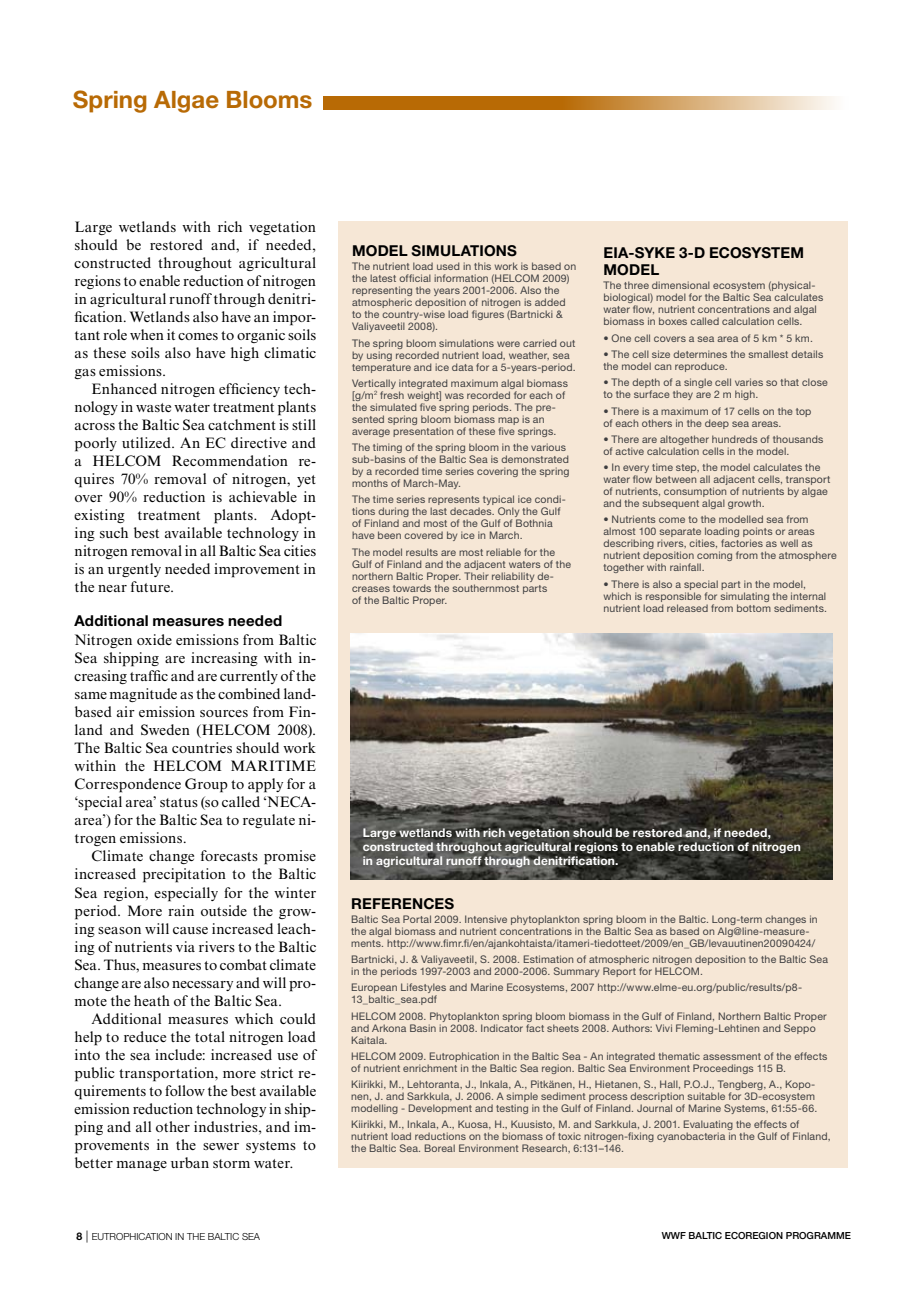
<style>
.page{position:relative;width:919px;height:1289px;background:#fff}
.page>*{position:absolute;margin:0;border:0;box-sizing:border-box;transform-origin:0 0}
.t1{font:700 24px "Helvetica Neue LT Std";color:#b86a05}
.t2{font:15px/18px "Times New Roman MT Std";letter-spacing:.01em;color:#000;text-align:justify}
.t3{font:700 15px/17.5px "Helvetica Neue LT Std";letter-spacing:.015em;color:#000}
.t4{font:700 12px/14.2px "Helvetica Neue LT Std";letter-spacing:.015em;color:#fff}
.t5{font:10.5px/12px "Helvetica Neue LT Std";letter-spacing:.02em;color:#3e3e40}
.t6{font:300 9.75px "Helvetica Neue LT Std";color:#000}
.t7{font:500 9.75px "Helvetica Neue LT Std";color:#000}
.s1{font-weight:700;font-size:10.5px}
.s2{font-size:12px}
</style>
<div class="page">
<div style="left:338px;top:221px;width:509px;height:946px;background:#f6e7d6"></div>
<img style="left:351px;top:634px;width:481px;height:245px">
<svg style="left:323px;top:96px;width:512px;height:14px;background:#c98f44"></svg>
<h1 class="t1" style="left:73px;top:85px;width:241px">Spring Algae Blooms</h1>
<p class="t2" style="left:75px;top:217px;width:243px">Large wetlands with rich vegetation should be restored and, if needed, constructed throughout agricultural regions to enable reduction of nitrogen in agricultural runoff through denitri&shy;fication. Wetlands also have an impor&shy;tant role when it comes to organic soils as these soils also have high climatic gas emissions.</p>
<p class="t2" style="left:75px;top:379px;width:243px;text-indent:17px">Enhanced nitrogen efficiency tech&shy;nology in waste water treatment plants across the Baltic Sea catchment is still poorly utilized. An EC directive and a HELCOM Recommendation re&shy;quires 70% removal of nitrogen, yet over 90% reduction is achievable in existing treatment plants. Adopt&shy;ing such best available technology in nitrogen removal in all Baltic Sea cities is an urgently needed improvement in the near future.</p>
<h2 class="t3" style="left:75px;top:612px;width:209px">Additional measures needed</h2>
<p class="t2" style="left:75px;top:631px;width:243px">Nitrogen oxide emissions from Baltic Sea shipping are increasing with in&shy;creasing traffic and are currently of the same magnitude as the combined land&shy;based air emission sources from Fin&shy;land and Sweden (HELCOM 2008).<br>The Baltic Sea countries should work within the HELCOM MARITIME Correspondence Group to apply for a ‘special area’ status (so called ‘NECA&shy;area’) for the Baltic Sea to regulate ni&shy;trogen emissions.</p>
<p class="t2" style="left:75px;top:847px;width:243px;text-indent:17px">Climate change forecasts promise increased precipitation to the Baltic Sea region, especially for the winter period. More rain outside the grow&shy;ing season will cause increased leach&shy;ing of nutrients via rivers to the Baltic Sea. Thus, measures to combat climate change are also necessary and will pro&shy;mote the heath of the Baltic Sea.</p>
<p class="t2" style="left:75px;top:1009px;width:243px;text-indent:17px">Additional measures which could help to reduce the total nitrogen load into the sea include: increased use of public transportation, more strict re&shy;quirements to follow the best available emission reduction technology in ship&shy;ping and all other industries, and im&shy;provements in the sewer systems to better manage urban storm water.</p>
<h2 class="t3" style="left:352px;top:241px;width:110px">Model simulat</h2>
<h2 class="t3" style="left:479px;top:241px;width:28px">ions</h2>
<p class="t5" style="left:352px;top:260px;width:226px">The nutrient load used in this work is based on the latest official information (HELCOM 2009) representing the years 2001-2006. Also the atmospheric deposition of nitrogen is added to the country-wise load figures (Bartnicki &amp; Valiyaveetil 2008).</p>
<p class="t5" style="left:352px;top:337px;width:225px">The spring bloom simulations were carried out by using recorded nutrient load, weather, sea temperature and ice data for a 5-years-period.</p>
<p class="t5" style="left:352px;top:377px;width:217px">Vertically integrated maximum algal biomass [g/m<sup>2</sup> fresh weight] was recorded for each of the simulated five spring periods. The pre&shy;sented spring bloom biomass map is an average presentation of these five springs.</p>
<p class="t5" style="left:352px;top:441px;width:219px">The timing of the spring bloom in the various sub-basins of the Baltic Sea is demonstrated by a recorded time series covering the spring months of March-May.</p>
<p class="t5" style="left:352px;top:493px;width:215px">The time series represents typical ice condi&shy;tions during the last decades. Only the Gulf of Finland and most of the Gulf of Bothnia have been covered by ice in March.</p>
<p class="t5" style="left:352px;top:546px;width:220px">The model results are most reliable for the Gulf of Finland and the adjacent waters of the northern Baltic Proper. Their reliability de&shy;creases towards the southernmost parts<br>of the Baltic Proper.</p>
<h2 class="t3" style="left:603px;top:243px;width:200px">EIA-syke 3-D ecosystem model</h2>
<p class="t5" style="left:603px;top:279px;width:221px">The three dimensional ecosystem (physical&shy;biological) model for the Baltic Sea calculates water flow, nutrient concentrations and algal biomass in boxes called calculation cells.</p>
<p class="t5" style="left:603px;top:332px;width:211px">• One cell covers a sea area of 5 km * 5 km.</p>
<p class="t5" style="left:603px;top:348px;width:221px">• The cell size determines the smallest details the model can reproduce.</p>
<p class="t5" style="left:603px;top:376px;width:226px">• The depth of a single cell varies so that close to the surface they are 2 m high.</p>
<p class="t5" style="left:603px;top:404px;width:209px">• There is a maximum of 17 cells on the top of each others in the deep sea areas.</p>
<p class="t5" style="left:603px;top:433px;width:221px">• There are altogether hundreds of thousands of active calculation cells in the model.</p>
<p class="t5" style="left:603px;top:461px;width:228px">• In every time step, the model calculates the water flow between all adjacent cells, transport of nutrients, consumption of nutrients by algae and the subsequent algal growth.</p>
<p class="t5" style="left:603px;top:513px;width:235px">• Nutrients come to the modelled sea from almost 100 separate loading points or areas describing rivers, cities, factories as well as nutrient deposition coming from the atmosphere together with rainfall.</p>
<p class="t5" style="left:603px;top:578px;width:225px">• There is also a special part in the model, which is responsible for simulating the internal nutrient load released from bottom sediments.</p>
<p class="t4" style="left:362px;top:825px;width:439px">Large wetlands with rich vegetation should be restored and, if needed, constructed throughout agricultural regions to enable reduction of nitrogen in agricultural runoff through denitrification.</p>
<h2 class="t3" style="left:351px;top:894px;width:104px">REFERENCES</h2>
<p class="t5" style="left:351px;top:912px;width:468px">Baltic Sea Portal 2009. Intensive phytoplankton spring bloom in the Baltic. Long-term changes in the algal biomass and nutrient concentrations in the Baltic Sea as based on Alg@line-measure&shy;ments. http://www.fimr.fi/en/ajankohtaista/itameri-tiedotteet/2009/en_GB/levauutinen20090424/</p>
<p class="t5" style="left:351px;top:953px;width:478px">Bartnicki, J. &amp; Valiyaveetil, S. 2008. Estimation of atmospheric nitrogen deposition to the Baltic Sea in the periods 1997-2003 and 2000-2006. Summary Report for HELCOM.</p>
<p class="t5" style="left:351px;top:981px;width:452px">European Lifestyles and Marine Ecosystems, 2007 http://www.elme-eu.org/public/results/p8-<br>13_baltic_sea.pdf</p>
<p class="t5" style="left:351px;top:1009px;width:477px">HELCOM 2008. Phytoplankton spring bloom biomass in the Gulf of Finland, Northern Baltic Proper and Arkona Basin in 2008. Indicator fact sheets 2008. Authors: Vivi Fleming-Lehtinen and Seppo<br>Kaitala.</p>
<p class="t5" style="left:351px;top:1049px;width:478px">HELCOM 2009. Eutrophication in the Baltic Sea - An integrated thematic assessment of the effects of nutrient enrichment in the Baltic Sea region. Baltic Sea Environment Proceedings 115 B.</p>
<p class="t5" style="left:351px;top:1078px;width:467px">Kiirikki, M., Lehtoranta, J., Inkala, A., Pitkänen, H., Hietanen, S., Hall, P.O.J., Tengberg, A., Kopo&shy;nen, J. and Sarkkula, J. 2006. A simple sediment process description suitable for 3D-ecosystem modelling - Development and testing in the Gulf of Finland. Journal of Marine Systems, 61:55-66.</p>
<p class="t5" style="left:351px;top:1118px;width:481px">Kiirikki, M., Inkala, A., Kuosa, H., Kuusisto, M. and Sarkkula, J. 2001. Evaluating the effects of nutrient load reductions on the biomass of toxic nitrogen-fixing cyanobacteria in the Gulf of Finland, the Baltic Sea. Boreal Environment Research, 6:131–146.</p>
<p class="t6" style="left:77px;top:1230px;width:185px"><span class="s1">8</span> <span class="s2">|</span> EUTROPHICATION IN THE BALTIC SEA</p>
<p class="t7" style="left:661px;top:1229px;width:191px">WWF BALTIC ECOREGION PROGRAMME</p>
</div>
